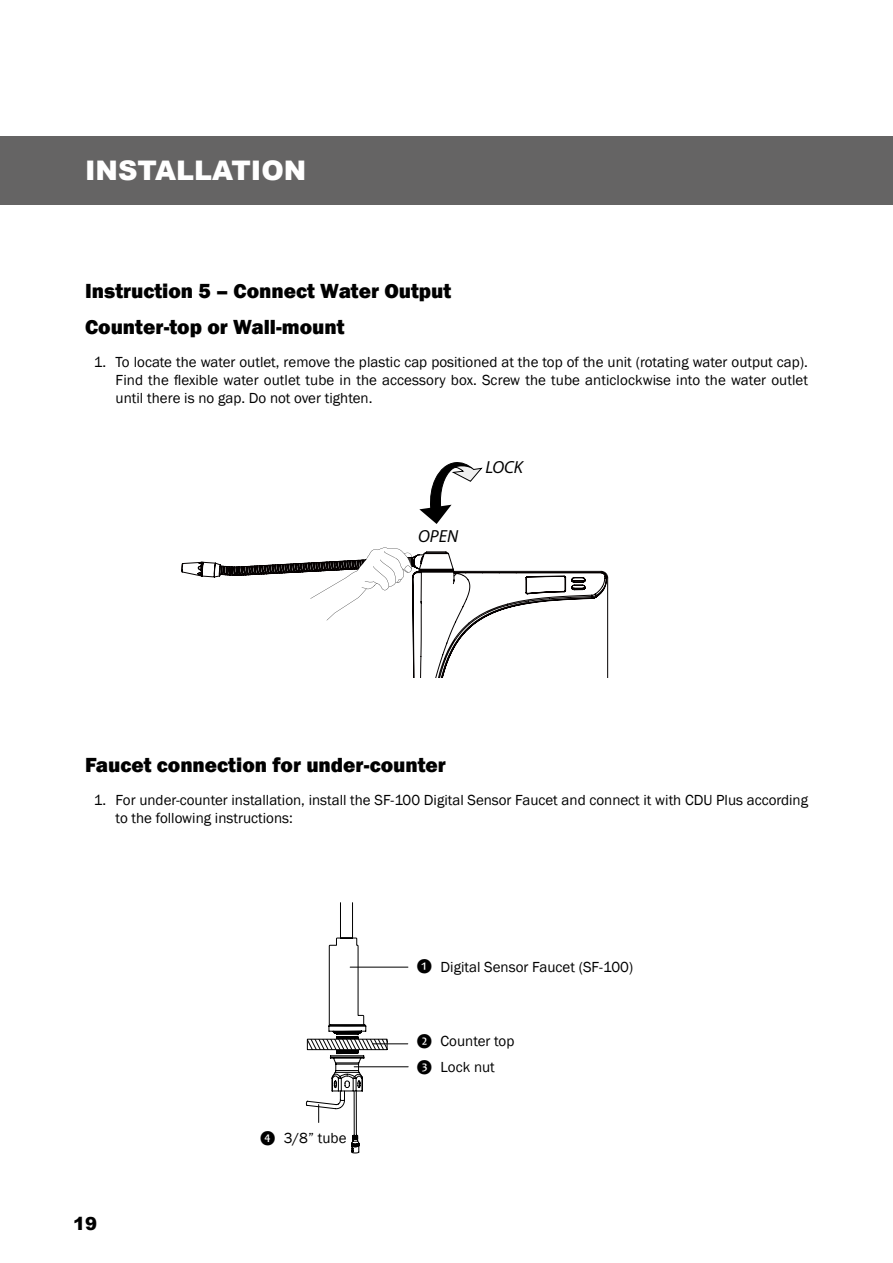
<style>
.page{position:relative;width:893px;height:1263px;background:#fff}
.page>*{position:absolute;margin:0;border:0;box-sizing:border-box;transform-origin:0 0}
.t1{font:900 27px "Arial";color:#fff}
.t2{font:800 21px/36px "Franklin Gothic";color:#000}
.t3{font:18px/25.8px "Candara";color:#000}
.t4{font:900 18px "Arial";color:#000}
.t5{font:italic 17.55px "Myriad Pro";color:#000}
.t6{font:15px/18px "Franklin Gothic";color:#000}
</style>
<div class="page">
<div style="left:0;top:136px;width:893px;height:68px;background:#656464"></div>
<svg style="left:181px;top:462px;width:427px;height:216px"></svg>
<div style="left:307px;top:1039px;width:81px;height:11px;border:1px solid #000"></div>
<hr style="left:350px;top:967px;width:58px;height:1px;background:#000">
<hr style="left:373px;top:1043px;width:35px;height:1px;background:#000">
<hr style="left:354px;top:1066px;width:54px;height:1px;background:#000">
<svg style="left:305px;top:902px;width:82px;height:252px"></svg>
<h1 class="t1" style="left:85px;top:151px;width:223px">INSTALLATION</h1>
<h2 class="t2" style="left:85px;top:273px;width:368px">Instruction 5 – Connect Water Output<br>Counter-top or Wall-mount</h2>
<p class="t6" style="left:94px;top:354px;width:14px">1.</p>
<p class="t6" style="left:116px;top:354px;width:694px;text-align:justify">To locate the water outlet, remove the plastic cap positioned at the top of the unit (rotating water output cap).<br>Find the flexible water outlet tube in the accessory box. Screw the tube anticlockwise into the water outlet until there is no gap. Do not over tighten.</p>
<p class="t5" style="left:486px;top:457px;width:39px">LOCK</p>
<p class="t5" style="left:418px;top:525px;width:41px">OPEN</p>
<h2 class="t2" style="left:85px;top:747px;width:362px">Faucet connection for under-counter</h2>
<p class="t6" style="left:94px;top:791px;width:14px">1.</p>
<p class="t6" style="left:116px;top:791px;width:694px">For under-counter installation, install the SF-100 Digital Sensor Faucet and connect it with CDU Plus according to the following instructions:</p>
<p class="t4" style="left:73px;top:1211px;width:26px">19</p>
<p class="t3" style="left:260px;top:1125px;width:17px">❹</p>
<p class="t6" style="left:284px;top:1130px;width:64px">3/8” tube</p>
<p class="t3" style="left:417px;top:953px;width:17px">❶</p>
<p class="t6" style="left:441px;top:958px;width:194px">Digital Sensor Faucet (SF-100)</p>
<p class="t3" style="left:417px;top:1028px;width:17px">❷<br>❸</p>
<p class="t6" style="left:441px;top:1028px;width:75px;line-height:25.8px">Counter top<br>Lock nut</p>
</div>
